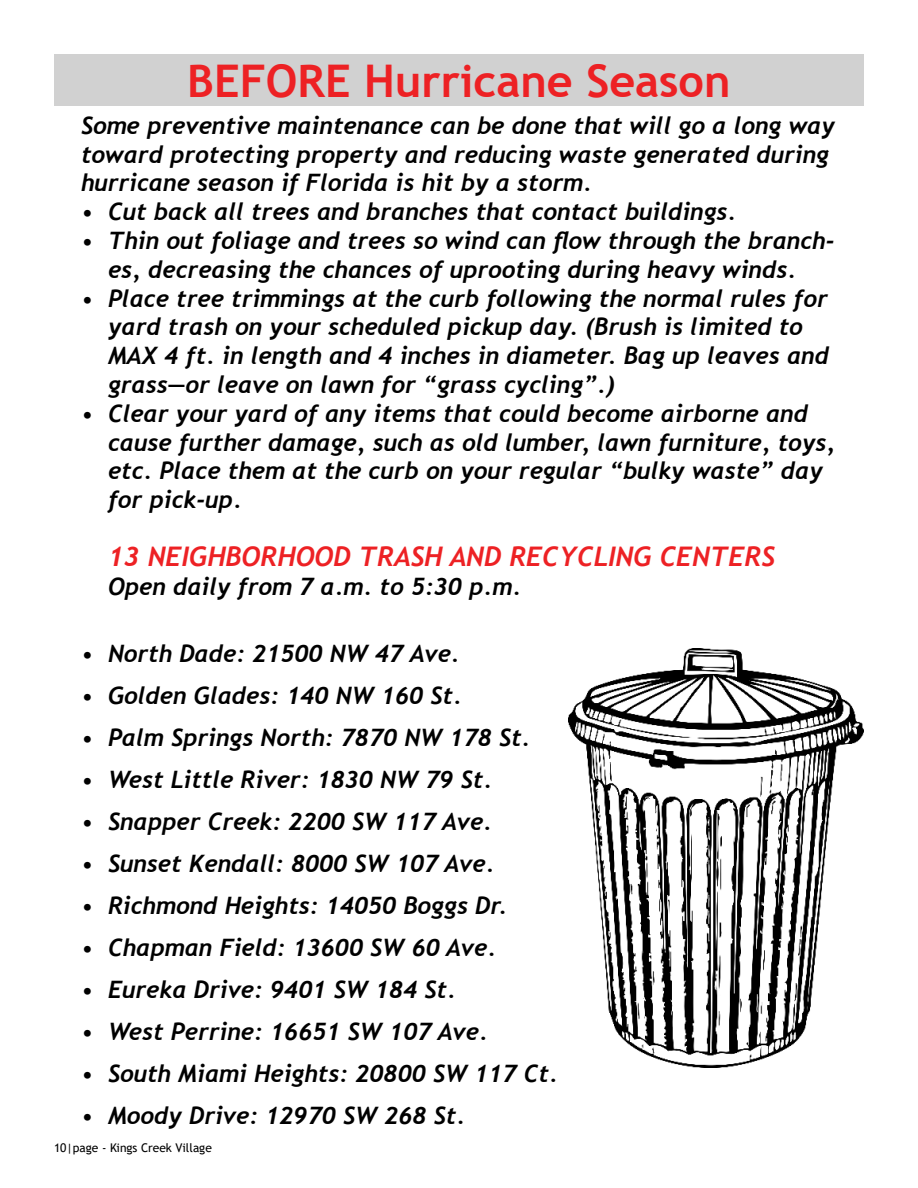
<style>
.page{position:relative;width:918px;height:1188px;background:#fff}
.page>*{position:absolute;margin:0;border:0;box-sizing:border-box;transform-origin:0 0}
.t1{font:700 45px "Trebuchet MS";color:#ed2124}
.t2{font:italic 700 27px "Trebuchet";color:#ed2124}
.t3{font:italic 700 24px/28.8px "Trebuchet";color:#000}
.t4{font:12px "Trebuchet MS";color:#000}
</style>
<div class="page">
<div style="left:54px;top:54px;width:810px;height:52px;background:#d1d1d1"></div>
<img style="left:568px;top:649px;width:296px;height:419px">
<h1 class="t1" style="left:187px;top:52px;width:545px">BEFORE Hurricane Season</h1>
<p class="t3" style="left:81px;top:111px;width:756px">Some preventive maintenance can be done that will go a long way toward protecting property and reducing waste generated during hurricane season if Florida is hit by a storm.</p>
<p class="t3" style="left:81px;top:197px;width:657px">• Cut back all trees and branches that contact buildings.</p>
<p class="t3" style="left:81px;top:226px;width:755px;text-align:center">• Thin out foliage and trees so wind can flow through the branch&shy;es, decreasing the chances of uprooting during heavy winds.</p>
<p class="t3" style="left:108px;top:284px;width:723px;text-indent:-27px">• Place tree trimmings at the curb following the normal rules for yard trash on your scheduled pickup day. (Brush is limited to MAX 4 ft. in length and 4 inches in diameter. Bag up leaves and grass—or leave on lawn for “grass cycling”.)</p>
<p class="t3" style="left:108px;top:399px;width:729px;text-indent:-27px">• Clear your yard of any items that could become airborne and cause further damage, such as old lumber, lawn furniture, toys, etc. Place them at the curb on your regular “bulky waste” day for pick-up.</p>
<p class="t2" style="left:108px;top:539px;width:668px">13 NEIGHBORHOOD TRASH AND RECYCLING CENTERS</p>
<p class="t3" style="left:108px;top:572px;width:415px">Open daily from 7 a.m. to 5:30 p.m.</p>
<p class="t3" style="left:81px;top:639px;width:380px">• North Dade: 21500 NW 47 Ave.</p>
<p class="t3" style="left:81px;top:681px;width:382px">• Golden Glades: 140 NW 160 St.</p>
<p class="t3" style="left:81px;top:723px;width:451px">• Palm Springs North: 7870 NW 178 St.</p>
<p class="t3" style="left:81px;top:765px;width:413px">• West Little River: 1830 NW 79 St.</p>
<p class="t3" style="left:81px;top:807px;width:413px">• Snapper Creek: 2200 SW 117 Ave.</p>
<p class="t3" style="left:81px;top:849px;width:415px">• Sunset Kendall: 8000 SW 107 Ave.</p>
<p class="t3" style="left:81px;top:891px;width:428px">• Richmond Heights: 14050 Boggs Dr.</p>
<p class="t3" style="left:81px;top:933px;width:417px">• Chapman Field: 13600 SW 60 Ave.</p>
<p class="t3" style="left:81px;top:975px;width:376px">• Eureka Drive: 9401 SW 184 St.</p>
<p class="t3" style="left:81px;top:1017px;width:408px">• West Perrine: 16651 SW 107 Ave.</p>
<p class="t3" style="left:81px;top:1059px;width:478px">• South Miami Heights: 20800 SW 117 Ct.</p>
<p class="t3" style="left:81px;top:1101px;width:386px">• Moody Drive: 12970 SW 268 St.</p>
<p class="t4" style="left:54px;top:1140px;width:159px">10|page - Kings Creek Village</p>
</div>
